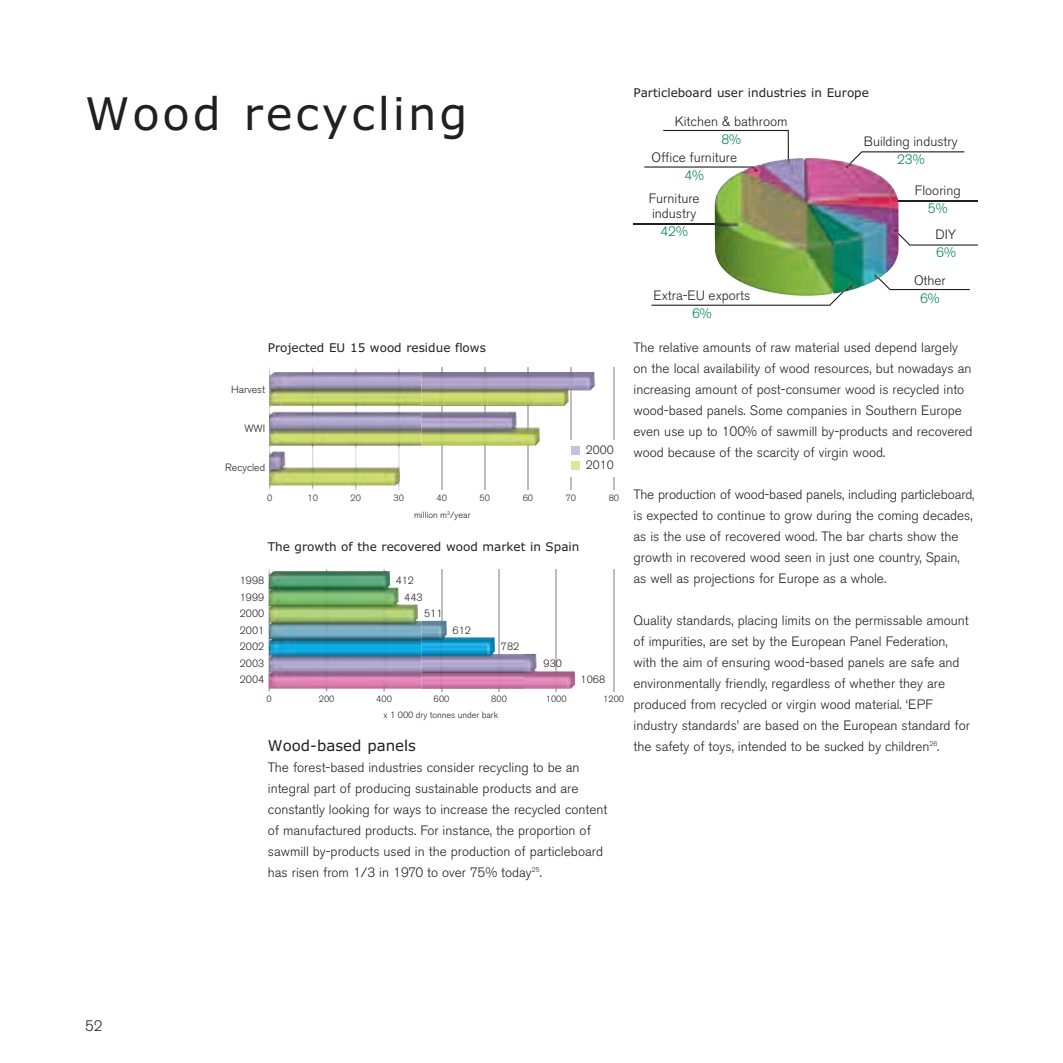
<style>
.page{position:relative;width:1063px;height:1063px;background:#fff}
.page>*{position:absolute;margin:0;border:0;box-sizing:border-box;transform-origin:0 0}
.t1{font:45px "Verda";letter-spacing:.065em;color:#231f20}
.t2{font:15px "Verda";color:#231f20}
.t3{font:300 15px "Akzidenz Grotesk BE";color:#231f20}
.t4{font:300 13.5px/21px "Akzidenz Grotesk BE";color:#231f20}
.t5{font:300 13.5px "Akzidenz Grotesk BE";color:#008649}
.t6{font:12px "Verda";color:#231f20}
.t7{font:300 12px/15px "Akzidenz Grotesk BE";color:#231f20}
.t8{font:300 10.5px/16.5px "Akzidenz Grotesk BE";color:#231f20;text-align:justify}
.t9{font:300 9px "Akzidenz Grotesk BE";color:#231f20}
</style>
<div class="page">
<hr style="left:895px;top:200px;width:83px;height:1px;background:#231f20">
<svg style="left:893px;top:228px;width:85px;height:18px"></svg>
<svg style="left:873px;top:273px;width:97px;height:17px"></svg>
<svg style="left:845px;top:151px;width:119px;height:17px"></svg>
<svg style="left:644px;top:130px;width:145px;height:42px"></svg>
<hr style="left:634px;top:224px;width:104px;height:1px;background:#231f20">
<svg style="left:651px;top:283px;width:201px;height:23px"></svg>
<img style="left:715px;top:198px;width:88px;height:98px">
<hr style="left:441px;top:367px;width:1px;height:123px;background:#bcbdc0">
<hr style="left:527px;top:367px;width:2px;height:123px;background:#bcbdc0">
<hr style="left:613px;top:367px;width:2px;height:123px;background:#bcbdc0">
<hr style="left:484px;top:367px;width:1px;height:123px;background:#bcbdc0">
<hr style="left:570px;top:367px;width:2px;height:123px;background:#bcbdc0">
<div style="left:560px;top:440px;width:65px;height:37px;background:#fff"></div>
<div style="left:571px;top:446px;width:8px;height:8px;background:#c7bfde"></div>
<div style="left:571px;top:461px;width:8px;height:8px;background:#dce799"></div>
<img style="left:269px;top:367px;width:152px;height:123px">
<img style="left:421px;top:372px;width:153px;height:74px">
<img style="left:574px;top:372px;width:21px;height:18px">
<hr style="left:441px;top:569px;width:1px;height:122px;background:#bcbdc0">
<hr style="left:498px;top:569px;width:2px;height:122px;background:#bcbdc0">
<hr style="left:556px;top:569px;width:1px;height:122px;background:#bcbdc0">
<hr style="left:613px;top:569px;width:1px;height:122px;background:#bcbdc0">
<img style="left:268px;top:569px;width:154px;height:122px">
<img style="left:422px;top:621px;width:102px;height:68px">
<img style="left:524px;top:654px;width:51px;height:35px">
<h1 class="t1" style="left:85px;top:98px;width:384px">Wood recycling</h1>
<p class="t6" style="left:268px;top:344px;width:220px">Projected EU 15 wood residue flows</p>
<p class="t8" style="left:231px;top:382px;width:35px">Harvest</p>
<p class="t8" style="left:244px;top:421px;width:22px">WWI</p>
<p class="t8" style="left:225px;top:460px;width:42px">Recycled</p>
<p class="t7" style="left:586px;top:444px;width:29px">2000<br>2010</p>
<p class="t9" style="left:267px;top:494px;width:7px">0</p>
<p class="t9" style="left:308px;top:494px;width:12px">10</p>
<p class="t9" style="left:351px;top:494px;width:12px">20</p>
<p class="t9" style="left:394px;top:494px;width:12px">30</p>
<p class="t9" style="left:480px;top:494px;width:12px">50</p>
<p class="t9" style="left:566px;top:494px;width:12px">70</p>
<p class="t9" style="left:609px;top:494px;width:12px">80</p>
<p class="t9" style="left:437px;top:494px;width:12px">40</p>
<p class="t9" style="left:523px;top:494px;width:12px">60</p>
<p class="t9" style="left:414px;top:511px;width:58px">million m /year</p>
<p class="t6" style="left:268px;top:542px;width:313px">The growth of the recovered wood market in Spain</p>
<p class="t8" style="left:240px;top:573px;width:26px">1998<br>1999<br>2000<br>2001<br>2002<br>2003<br>2004</p>
<p class="t8" style="left:404px;top:573px;width:20px;text-indent:-9px">412<br>443</p>
<p class="t8" style="left:424px;top:606px;width:20px">511</p>
<p class="t8" style="left:453px;top:623px;width:20px">612</p>
<p class="t8" style="left:501px;top:639px;width:20px">782</p>
<p class="t8" style="left:544px;top:655px;width:20px">930</p>
<p class="t8" style="left:581px;top:672px;width:26px">1068</p>
<p class="t9" style="left:267px;top:695px;width:7px">0</p>
<p class="t9" style="left:319px;top:695px;width:17px">200</p>
<p class="t9" style="left:376px;top:695px;width:17px">400</p>
<p class="t9" style="left:434px;top:695px;width:17px">600</p>
<p class="t9" style="left:491px;top:695px;width:17px">800</p>
<p class="t9" style="left:546px;top:695px;width:22px">1000</p>
<p class="t9" style="left:603px;top:695px;width:22px">1200</p>
<p class="t9" style="left:384px;top:711px;width:116px">x 1 000 dry tonnes under bark</p>
<p class="t2" style="left:268px;top:740px;width:150px">Wood-based panels</p>
<p class="t4" style="left:268px;top:758px;width:341px">The forest-based industries consider recycling to be an integral part of producing sustainable products and are constantly looking for ways to increase the recycled content of manufactured products. For instance, the proportion of sawmill by-products used in the production of particleboard has risen from 1/3 in 1970 to over 75% today<sup>25</sup>.</p>
<p class="t6" style="left:634px;top:88px;width:237px">Particleboard user industries in Europe</p>
<p class="t4" style="left:675px;top:112px;width:114px">Kitchen &amp; bathroom</p>
<p class="t5" style="left:721px;top:133px;width:21px">8%</p>
<p class="t4" style="left:864px;top:132px;width:95px">Building industry</p>
<p class="t5" style="left:897px;top:153px;width:29px">23%</p>
<p class="t4" style="left:652px;top:148px;width:87px">Office furniture</p>
<p class="t5" style="left:684px;top:170px;width:21px">4%</p>
<p class="t4" style="left:649px;top:192px;width:52px;line-height:15px">Furniture industry</p>
<p class="t5" style="left:660px;top:226px;width:29px">42%</p>
<p class="t4" style="left:915px;top:181px;width:47px">Flooring</p>
<p class="t5" style="left:928px;top:203px;width:21px">5%</p>
<p class="t4" style="left:936px;top:225px;width:22px">DIY</p>
<p class="t5" style="left:936px;top:247px;width:21px">6%</p>
<p class="t4" style="left:654px;top:286px;width:98px">Extra-EU exports</p>
<p class="t5" style="left:692px;top:307px;width:21px">6%</p>
<p class="t4" style="left:914px;top:271px;width:33px">Other</p>
<p class="t5" style="left:920px;top:292px;width:21px">6%</p>
<p class="t4" style="left:634px;top:338px;width:341px">The relative amounts of raw material used depend largely on the local availability of wood resources, but nowadays an increasing amount of post-consumer wood is recycled into wood-based panels. Some companies in Southern Europe even use up to 100% of sawmill by-products and recovered wood because of the scarcity of virgin wood.</p>
<p class="t4" style="left:634px;top:485px;width:342px">The production of wood-based panels, including particleboard, is expected to continue to grow during the coming decades, as is the use of recovered wood. The bar charts show the growth in recovered wood seen in just one country, Spain, as well as projections for Europe as a whole.</p>
<p class="t4" style="left:634px;top:611px;width:338px">Quality standards, placing limits on the permissable amount of impurities, are set by the European Panel Federation, with the aim of ensuring wood-based panels are safe and environmentally friendly, regardless of whether they are produced from recycled or virgin wood material. ‘EPF industry standards’ are based on the European standard for the safety of toys, intended to be sucked by children<sup>26</sup>.</p>
<p class="t3" style="left:85px;top:1019px;width:19px">52</p>
</div>
